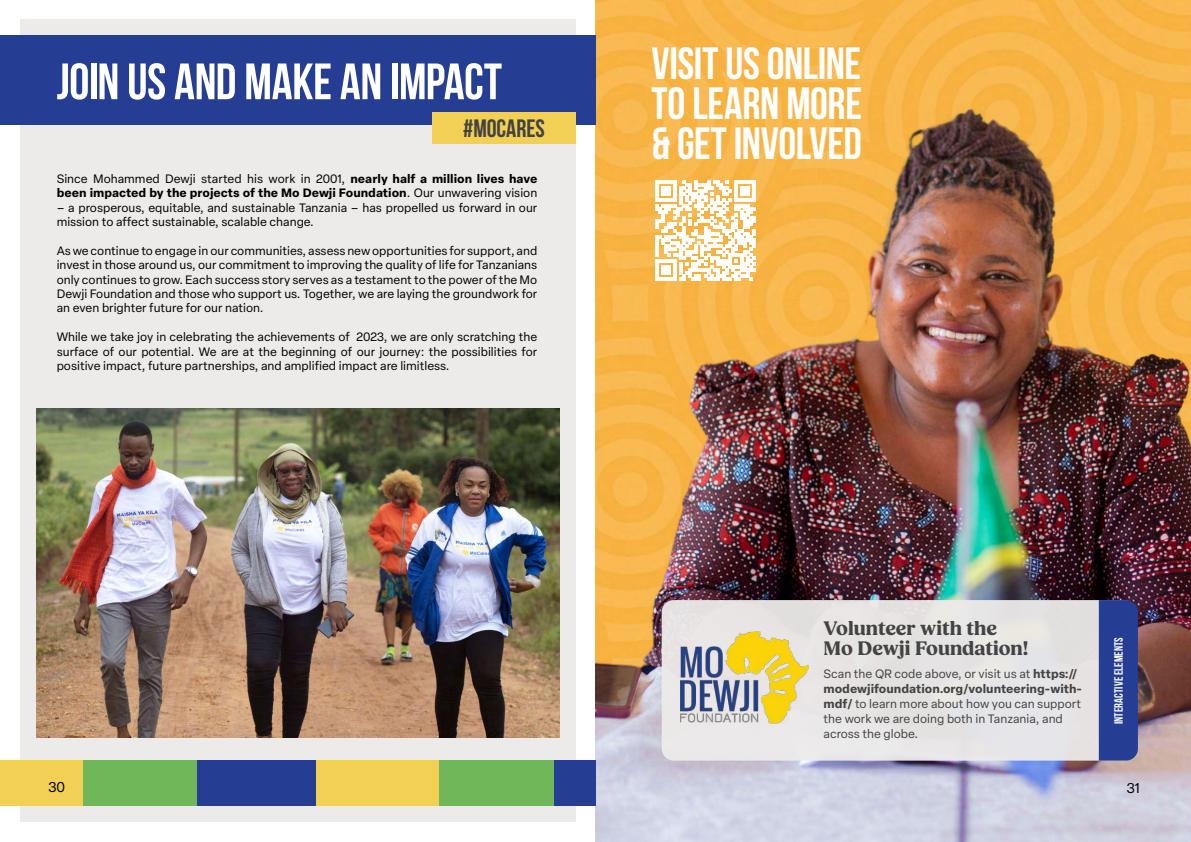
<style>
.page{position:relative;width:1191px;height:842px;background:#fff}
.page>*{position:absolute;margin:0;border:0;box-sizing:border-box;transform-origin:0 0}
.t1{font:700 51px "Bebas Neue";letter-spacing:-.01em;color:#fff}
.t2{font:700 45px/40px "Bebas Neue";letter-spacing:-.01em;color:#fff;text-align:justify}
.t3{font:700 25px "Bebas Neue";color:#424342}
.t4{font:700 20px/20px "Fields";color:#424342}
.t5{font:14px "Elza Text";color:#000}
.t6{font:12px/14.4px "Elza Text";color:#000;text-align:justify}
.t7{font:12px/15px "Elza Text";color:#424342}
.t8{font:700 12px/14.4px "Elza Text";color:#000}
.t9{font:700 12px "Bebas Neue";letter-spacing:.005em;color:#fff}
.s1{font-weight:400}
.s2{font-weight:700}
</style>
<div class="page">
<div style="left:20px;top:20px;width:555px;height:802px;background:#edebea"></div>
<img style="left:595px;top:0;width:596px;height:842px">
<div style="left:661px;top:600px;width:475px;height:161px;background:#e6e4e4;border-radius:12px"></div>
<div style="left:0;top:35px;width:595px;height:90px;background:#253e94"></div>
<div style="left:1098px;top:600px;width:40px;height:161px;background:#253e94"></div>
<div style="left:432px;top:112px;width:143px;height:32px;background:#f1d054"></div>
<img style="left:36px;top:408px;width:523px;height:329px">
<svg style="left:655px;top:180px;width:101px;height:101px"></svg>
<div style="left:0;top:761px;width:83px;height:45px;background:#f1d054"></div>
<div style="left:83px;top:761px;width:124px;height:45px;background:#6fb758"></div>
<div style="left:197px;top:761px;width:124px;height:45px;background:#253e94"></div>
<div style="left:316px;top:761px;width:123px;height:45px;background:#f1d054"></div>
<div style="left:439px;top:761px;width:124px;height:45px;background:#6fb758"></div>
<div style="left:553px;top:761px;width:42px;height:45px;background:#253e94"></div>
<img style="left:680px;top:631px;width:128px;height:93px">
<h1 class="t1" style="left:57px;top:54px;width:447px">JOIN US AND MAKE AN IMPACT</h1>
<h3 class="t3" style="left:463px;top:115px;width:83px">#MOCARES</h3>
<p class="t8" style="left:57px;top:171px;width:482px"><span class="s1">Since Mohammed Dewji started his work in 2001,</span> nearly half a million lives have been impacted by the projects of the Mo Dewji Foundation<span class="s1">. Our unwavering vision</span></p>
<p class="t6" style="left:57px;top:199px;width:482px">– a prosperous, equitable, and sustainable Tanzania – has propelled us forward in our mission to affect sustainable, scalable change.</p>
<p class="t6" style="left:57px;top:243px;width:482px">As we continue to engage in our communities, assess new opportunities for support, and invest in those around us, our commitment to improving the quality of life for Tanzanians only continues to grow. Each success story serves as a testament to the power of the Mo Dewji Foundation and those who support us. Together, we are laying the groundwork for an even brighter future for our nation.</p>
<p class="t6" style="left:57px;top:329px;width:482px">While we take joy in celebrating the achievements of 2023, we are only scratching the surface of our potential. We are at the beginning of our journey: the possibilities for positive impact, future partnerships, and amplified impact are limitless.</p>
<h2 class="t2" style="left:651px;top:43px;width:212px">VISIT US ONLINE TO LEARN MORE &amp; GET INVOLVED</h2>
<h3 class="t4" style="left:823px;top:619px;width:206px">Volunteer with the<br>Mo Dewji Foundation!</h3>
<p class="t7" style="left:823px;top:666px;width:260px">Scan the QR code above, or visit us at <span class="s2">https:// modewjifoundation.org/volunteering-with&shy;mdf/</span> to learn more about how you can support the work we are doing both in Tanzania, and across the globe.</p>
<p class="t9" style="left:1112px;top:724px;width:88px;rotate:-90deg">INTERACTIVE ELEMENTS</p>
<p class="t5" style="left:48px;top:777px;width:19px">30</p>
<p class="t5" style="left:1126px;top:778px;width:15px">31</p>
</div>
